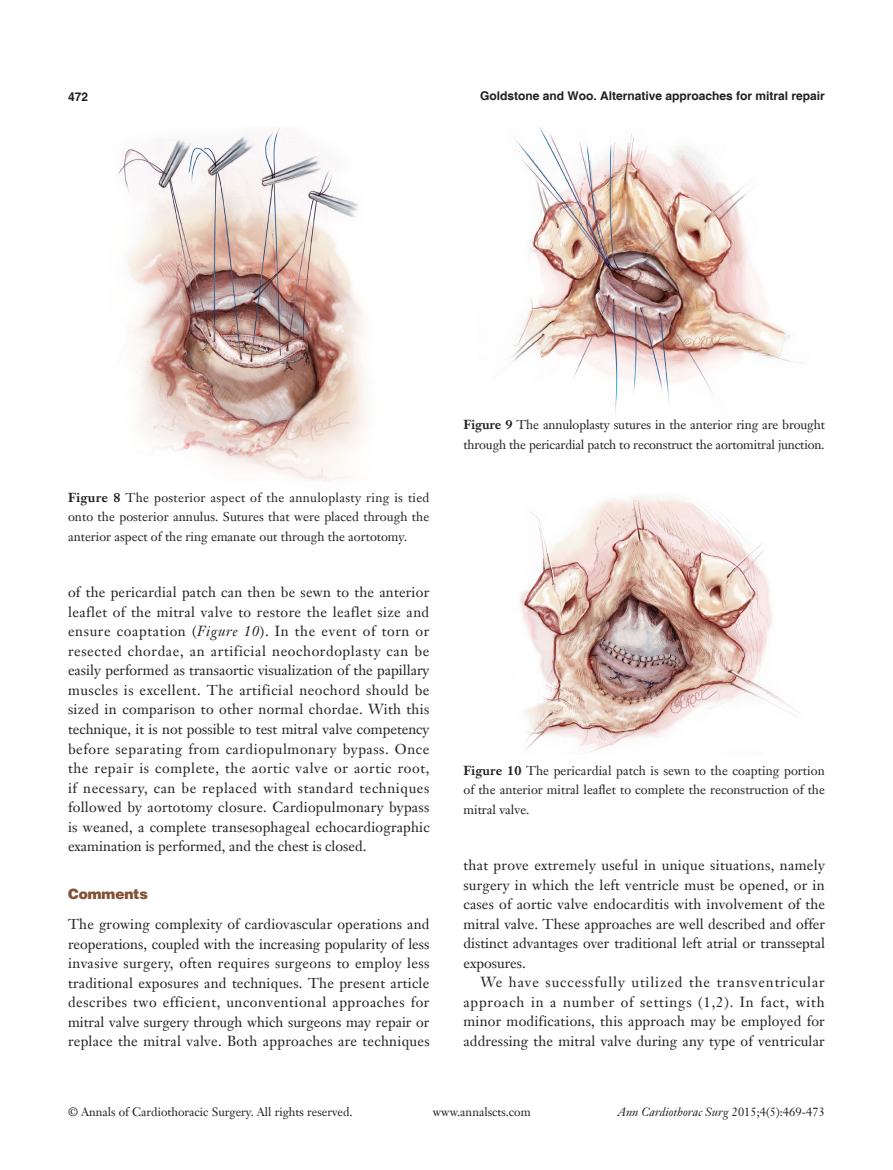
<style>
.page{position:relative;width:893px;height:1170px;background:#fff}
.page>*{position:absolute;margin:0;border:0;box-sizing:border-box;transform-origin:0 0}
.t1{font:14.25px/19.5px "Janson Text LT";letter-spacing:.01em;color:#231f20;text-align:justify}
.一级标题下沉{font:900 14.25px "Helvetica";color:#825236}
.t2{font:12.75px/19.5px "Janson Text LT";letter-spacing:-.01em;color:#231f20;text-align:justify}
.t3{font:12px "Janson Text LT";color:#231f20}
.t4{font:700 12px "Helvetica";color:#231f20}
.t5{font:italic 12px "Janson Text LT";color:#231f20}
.s1{font-weight:700}
.s2{font-style:italic}
.s3{font-style:normal}
</style>
<div class="page">
<img style="left:118px;top:128px;width:248px;height:354px">
<img style="left:512px;top:128px;width:292px;height:284px">
<img style="left:519px;top:494px;width:279px;height:259px">
<p class="t4" style="left:68px;top:89px;width:22px">472</p>
<p class="t4" style="left:480px;top:88px;width:346px">Goldstone and Woo. Alternative approaches for mitral repair</p>
<p class="t2" style="left:68px;top:487px;width:363px"><span class="s1">Figure 8</span> The posterior aspect of the annuloplasty ring is tied onto the posterior annulus. Sutures that were placed through the anterior aspect of the ring emanate out through the aortotomy.</p>
<p class="t1" style="left:68px;top:582px;width:363px">of the pericardial patch can then be sewn to the anterior leaflet of the mitral valve to restore the leaflet size and ensure coaptation (<span class="s2">Figure 10</span>). In the event of torn or resected chordae, an artificial neochordoplasty can be easily performed as transaortic visualization of the papillary muscles is excellent. The artificial neochord should be sized in comparison to other normal chordae. With this technique, it is not possible to test mitral valve competency before separating from cardiopulmonary bypass. Once the repair is complete, the aortic valve or aortic root, if necessary, can be replaced with standard techniques followed by aortotomy closure. Cardiopulmonary bypass is weaned, a complete transesophageal echocardiographic examination is performed, and the chest is closed.</p>
<p class="一级标题下沉" style="left:68px;top:884px;width:81px">Comments</p>
<p class="t1" style="left:68px;top:914px;width:363px">The growing complexity of cardiovascular operations and reoperations, coupled with the increasing popularity of less invasive surgery, often requires surgeons to employ less traditional exposures and techniques. The present article describes two efficient, unconventional approaches for mitral valve surgery through which surgeons may repair or replace the mitral valve. Both approaches are techniques</p>
<p class="t2" style="left:463px;top:415px;width:363px"><span class="s1">Figure 9</span> The annuloplasty sutures in the anterior ring are brought through the pericardial patch to reconstruct the aortomitral junction.</p>
<p class="t2" style="left:463px;top:760px;width:363px"><span class="s1">Figure 10</span> The pericardial patch is sewn to the coapting portion of the anterior mitral leaflet to complete the reconstruction of the mitral valve.</p>
<p class="t1" style="left:463px;top:855px;width:363px">that prove extremely useful in unique situations, namely surgery in which the left ventricle must be opened, or in cases of aortic valve endocarditis with involvement of the mitral valve. These approaches are well described and offer distinct advantages over traditional left atrial or transseptal exposures.</p>
<p class="t1" style="left:463px;top:972px;width:363px;text-indent:17px">We have successfully utilized the transventricular approach in a number of settings (1,2). In fact, with minor modifications, this approach may be employed for addressing the mitral valve during any type of ventricular</p>
<p class="t3" style="left:68px;top:1104px;width:286px">© Annals of Cardiothoracic Surgery. All rights reserved.</p>
<p class="t3" style="left:433px;top:1104px;width:99px">www.annalscts.com</p>
<p class="t5" style="left:618px;top:1104px;width:209px">Ann Cardiothorac Surg <span class="s3">2015;4(5):469-473</span></p>
</div>
